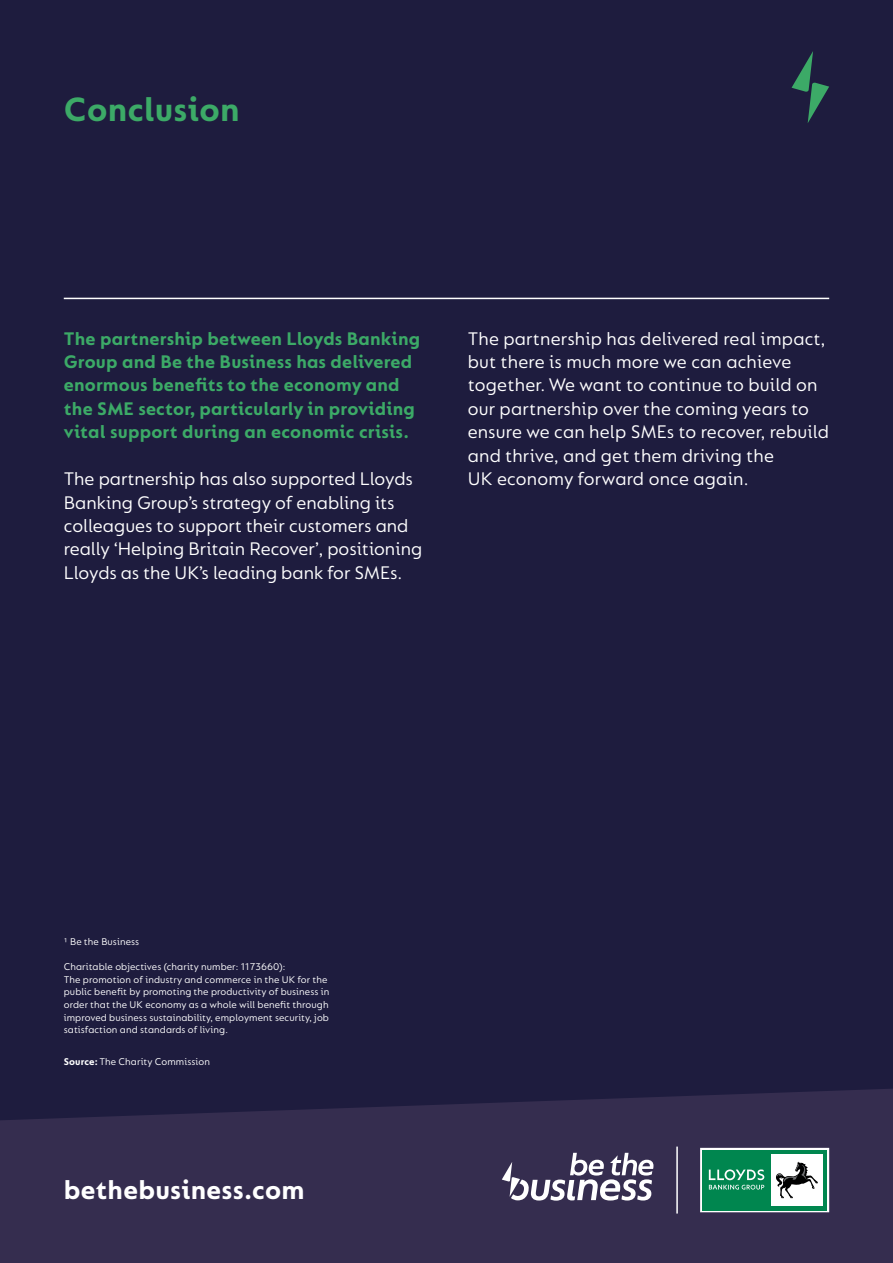
<style>
.page{position:relative;width:893px;height:1263px;background:#1e1c3e}
.page>*{position:absolute;margin:0;border:0;box-sizing:border-box;transform-origin:0 0}
.t1{font:700 36px "FS Lucas";letter-spacing:.01em;color:#3caa67}
.t2{font:700 28.5px "FS Lucas";letter-spacing:.01em;color:#fff}
.t3{font:19.5px/23.4px "FS Lucas";color:#fff}
.t4{font:700 19.5px/23.4px "FS Lucas";letter-spacing:.01em;color:#3caa67}
.t5{font:10.5px/12.6px "FS Lucas";letter-spacing:.01em;color:#fff}
.s1{font-weight:700}
</style>
<div class="page">
<svg style="left:0;top:1089px;width:893px;height:174px;background:#322b4d"></svg>
<svg style="left:502px;top:1153px;width:151px;height:48px;background:#757087"></svg>
<hr style="left:676px;top:1146px;width:2px;height:67px;background:#fff">
<div style="left:700px;top:1148px;width:129px;height:64px;background:linear-gradient(to right,#00864f,#00864f)"></div>
<div style="left:702px;top:1150px;width:125px;height:60px;background:#00864f"></div>
<svg style="left:709px;top:1169px;width:55px;height:20px"></svg>
<div style="left:771px;top:1154px;width:52px;height:52px;background:#fff"></div>
<svg style="left:776px;top:1162px;width:42px;height:36px"></svg>
<svg style="left:791px;top:51px;width:38px;height:72px"></svg>
<hr style="left:64px;top:298px;width:765px;height:1px;background:#fff">
<h1 class="t1" style="left:64px;top:88px;width:177px">Conclusion</h1>
<p class="t4" style="left:64px;top:326px;width:358px">The partnership between Lloyds Banking Group and Be the Business has delivered enormous benefits to the economy and the SME sector, particularly in providing vital support during an economic crisis.</p>
<p class="t3" style="left:64px;top:467px;width:360px">The partnership has also supported Lloyds Banking Group’s strategy of enabling its colleagues to support their customers and really ‘Helping Britain Recover’, positioning Lloyds as the UK’s leading bank for SMEs.</p>
<p class="t3" style="left:468px;top:326px;width:363px">The partnership has delivered real impact, but there is much more we can achieve together. We want to continue to build on our partnership over the coming years to ensure we can help SMEs to recover, rebuild and thrive, and get them driving the<br>UK economy forward once again.</p>
<p class="t5" style="left:64px;top:935px;width:77px">¹ Be the Business</p>
<p class="t5" style="left:64px;top:960px;width:267px">Charitable objectives (charity number: 1173660):<br>The promotion of industry and commerce in the UK for the public benefit by promoting the productivity of business in order that the UK economy as a whole will benefit through improved business sustainability, employment security, job satisfaction and standards of living.</p>
<p class="t5" style="left:64px;top:1055px;width:148px"><span class="s1">Source:</span> The Charity Commission</p>
<h2 class="t2" style="left:64px;top:1173px;width:242px">bethebusiness.com</h2>
</div>
